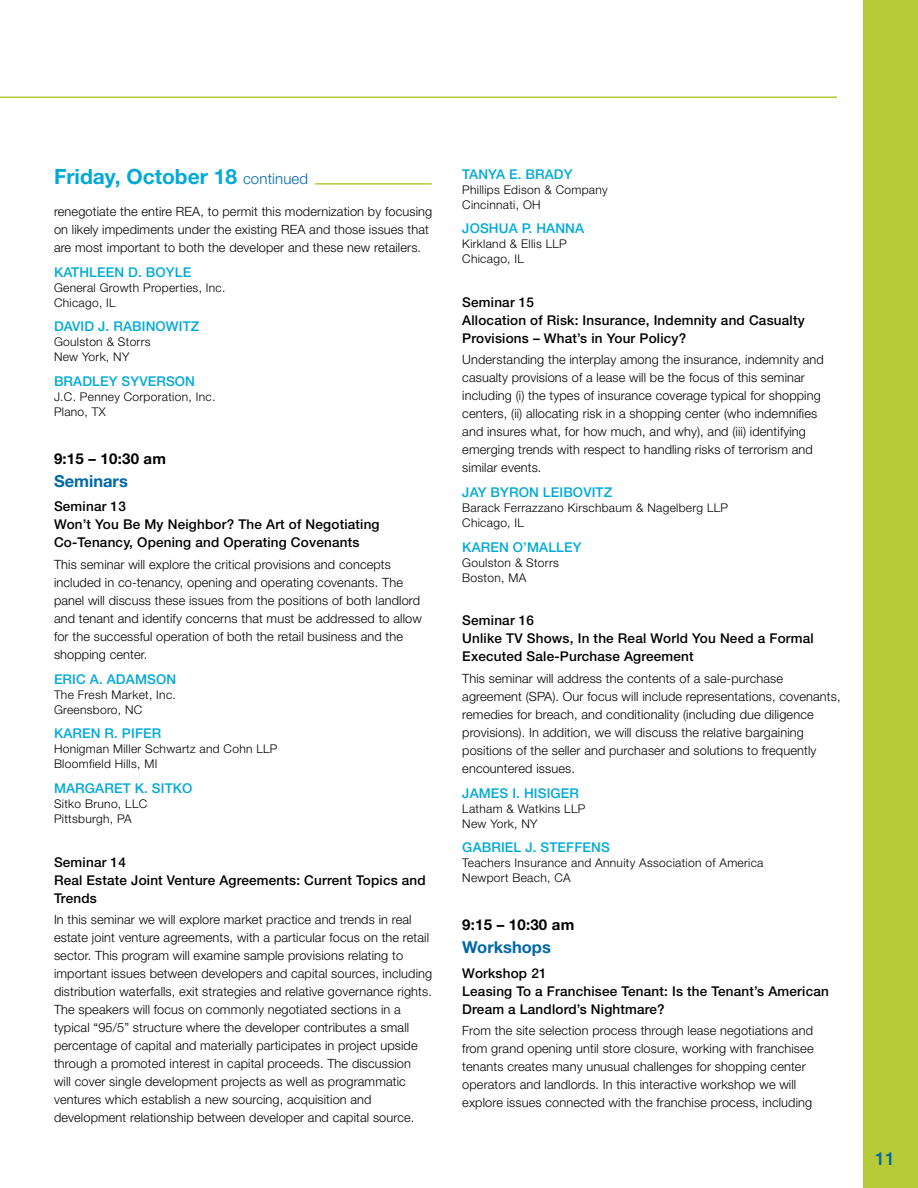
<style>
.page{position:relative;width:918px;height:1188px;background:#fff}
.page>*{position:absolute;margin:0;border:0;box-sizing:border-box;transform-origin:0 0}
.t1{font:700 21px "Helvetica Neue";color:#00aad6}
.t2{font:500 18px "Helvetica Neue";color:#0068a6}
.t3{font:700 16.5px "Helvetica Neue";color:#0068a6}
.t4{font:700 15px "Helvetica Neue";letter-spacing:.015em;color:#000}
.t5{font:500 13.5px/18px "Helvetica Neue";letter-spacing:.015em;color:#000}
.t6{font:500 13.5px "Helvetica Neue";letter-spacing:.01em;color:#00aad6}
.t7{font:300 12.75px/18px "Helvetica Neue";letter-spacing:.01em;color:#000}
.t8{font:300 12px/15px "Helvetica Neue";letter-spacing:.025em;color:#000}
.s1{font-weight:300;font-size:15px;color:#0068a6}
</style>
<div class="page">
<hr style="left:0;top:96px;width:837px;height:2px;background:#b5cb38">
<div style="left:863px;top:0;width:55px;height:1188px;background:#b5cb38"></div>
<hr style="left:315px;top:183px;width:117px;height:2px;background:#b5cb38">
<h1 class="t1" style="left:54px;top:164px;width:256px">Friday, October 18 <span class="s1">continued</span></h1>
<p class="t7" style="left:54px;top:202px;width:380px">renegotiate the entire REA, to permit this modernization by focusing on likely impediments under the existing REA and those issues that are most important to both the developer and these new retailers.</p>
<p class="t6" style="left:54px;top:264px;width:139px">Kathleen D. Boyle</p>
<p class="t8" style="left:54px;top:280px;width:173px">General Growth Properties, Inc.<br>Chicago, IL</p>
<p class="t6" style="left:54px;top:318px;width:147px">David J. Rabinowitz</p>
<p class="t8" style="left:54px;top:334px;width:98px">Goulston &amp; Storrs<br>New York, NY</p>
<p class="t6" style="left:54px;top:373px;width:143px">Bradley Syverson</p>
<p class="t8" style="left:54px;top:389px;width:163px">J.C. Penney Corporation, Inc.<br>Plano, TX</p>
<p class="t4" style="left:54px;top:449px;width:114px">9:15 – 10:30 am</p>
<p class="t3" style="left:54px;top:470px;width:75px">Seminars</p>
<p class="t5" style="left:54px;top:497px;width:327px">Seminar 13<br>Won’t You Be My Neighbor? The Art of Negotiating<br>Co-Tenancy, Opening and Operating Covenants</p>
<p class="t7" style="left:54px;top:555px;width:369px">This seminar will explore the critical provisions and concepts included in co-tenancy, opening and operating covenants. The panel will discuss these issues from the positions of both landlord and tenant and identify concerns that must be addressed to allow for the successful operation of both the retail business and the shopping center.</p>
<p class="t6" style="left:54px;top:671px;width:124px">Eric A. Adamson</p>
<p class="t8" style="left:54px;top:687px;width:123px">The Fresh Market, Inc.<br>Greensboro, NC</p>
<p class="t6" style="left:54px;top:725px;width:109px">Karen R. Pifer</p>
<p class="t8" style="left:54px;top:741px;width:225px">Honigman Miller Schwartz and Cohn LLP<br>Bloomfield Hills, MI</p>
<p class="t6" style="left:54px;top:780px;width:140px">Margaret K. Sitko</p>
<p class="t8" style="left:54px;top:796px;width:95px">Sitko Bruno, LLC<br>Pittsburgh, PA</p>
<p class="t5" style="left:54px;top:853px;width:373px">Seminar 14<br>Real Estate Joint Venture Agreements: Current Topics and<br>Trends</p>
<p class="t7" style="left:54px;top:910px;width:380px">In this seminar we will explore market practice and trends in real estate joint venture agreements, with a particular focus on the retail sector. This program will examine sample provisions relating to important issues between developers and capital sources, including distribution waterfalls, exit strategies and relative governance rights.<br>The speakers will focus on commonly negotiated sections in a typical “95/5” structure where the developer contributes a small percentage of capital and materially participates in project upside through a promoted interest in capital proceeds. The discussion<br>will cover single development projects as well as programmatic ventures which establish a new sourcing, acquisition and development relationship between developer and capital source.</p>
<p class="t6" style="left:462px;top:166px;width:110px">Tanya E. Brady</p>
<p class="t8" style="left:462px;top:181px;width:147px">Phillips Edison &amp; Company<br>Cincinnati, OH</p>
<p class="t6" style="left:462px;top:220px;width:123px">Joshua P. Hanna</p>
<p class="t8" style="left:462px;top:236px;width:106px">Kirkland &amp; Ellis LLP<br>Chicago, IL</p>
<p class="t5" style="left:462px;top:293px;width:344px">Seminar 15<br>Allocation of Risk: Insurance, Indemnity and Casualty<br>Provisions – What’s in Your Policy?</p>
<p class="t7" style="left:462px;top:350px;width:363px">Understanding the interplay among the insurance, indemnity and casualty provisions of a lease will be the focus of this seminar including (i) the types of insurance coverage typical for shopping centers, (ii) allocating risk in a shopping center (who indemnifies and insures what, for how much, and why), and (iii) identifying emerging trends with respect to handling risks of terrorism and similar events.</p>
<p class="t6" style="left:462px;top:484px;width:151px">Jay Byron Leibovitz</p>
<p class="t8" style="left:462px;top:500px;width:267px">Barack Ferrazzano Kirschbaum &amp; Nagelberg LLP<br>Chicago, IL</p>
<p class="t6" style="left:462px;top:539px;width:119px">Karen O’Malley</p>
<p class="t8" style="left:462px;top:555px;width:98px">Goulston &amp; Storrs<br>Boston, MA</p>
<p class="t5" style="left:462px;top:611px;width:353px">Seminar 16<br>Unlike TV Shows, In the Real World You Need a Formal<br>Executed Sale-Purchase Agreement</p>
<p class="t7" style="left:462px;top:669px;width:380px">This seminar will address the contents of a sale-purchase agreement (SPA). Our focus will include representations, covenants, remedies for breach, and conditionality (including due diligence provisions). In addition, we will discuss the relative bargaining positions of the seller and purchaser and solutions to frequently encountered issues.</p>
<p class="t6" style="left:462px;top:785px;width:118px">James I. Hisiger</p>
<p class="t8" style="left:462px;top:801px;width:125px">Latham &amp; Watkins LLP<br>New York, NY</p>
<p class="t6" style="left:462px;top:839px;width:147px">Gabriel J. Steffens</p>
<p class="t8" style="left:462px;top:855px;width:303px">Teachers Insurance and Annuity Association of America<br>Newport Beach, CA</p>
<p class="t4" style="left:462px;top:916px;width:114px">9:15 – 10:30 am</p>
<p class="t3" style="left:462px;top:937px;width:90px">Workshops</p>
<p class="t5" style="left:462px;top:964px;width:368px">Workshop 21<br>Leasing To a Franchisee Tenant: Is the Tenant’s American<br>Dream a Landlord’s Nightmare?</p>
<p class="t7" style="left:462px;top:1021px;width:353px">From the site selection process through lease negotiations and from grand opening until store closure, working with franchisee tenants creates many unusual challenges for shopping center operators and landlords. In this interactive workshop we will explore issues connected with the franchise process, including</p>
<h2 class="t2" style="left:875px;top:1148px;width:22px">11</h2>
</div>
